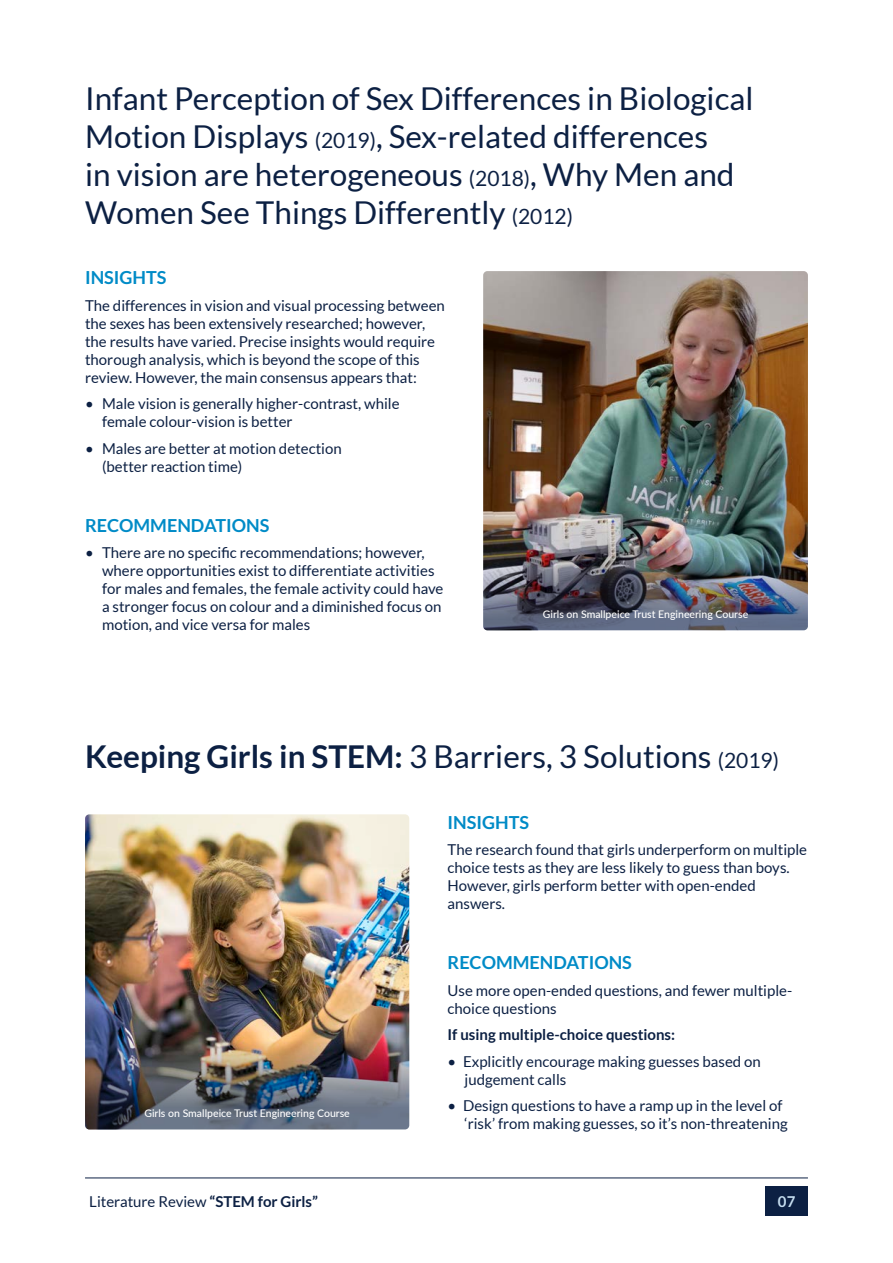
<style>
.page{position:relative;width:893px;height:1263px;background:#fff}
.page>*{position:absolute;margin:0;border:0;box-sizing:border-box;transform-origin:0 0}
.t1{font:31.5px/37.8px "Lato";color:#0c2043}
.t2{font:700 18px "Lato";color:#008bc7}
.t3{font:15px/18px "Lato";color:#0c2043}
.t4{font:700 15px "Lato";color:#0c2043}
.t5{font:700 15px "Lato";color:#c6def0}
.t6{font:500 10.5px "Lato";color:#fff}
.s1{font-size:21px}
.s2{font-weight:700}
</style>
<div class="page">
<img style="left:85px;top:814px;width:324px;height:81px">
<img style="left:483px;top:271px;width:325px;height:125px">
<img style="left:483px;top:396px;width:325px;height:234px">
<img style="left:85px;top:895px;width:324px;height:234px">
<div style="left:765px;top:1186px;width:43px;height:29px;background:#0c2043"></div>
<hr style="left:85px;top:1177px;width:723px;height:1px;background:#0c2043">
<p class="t1" style="left:85px;top:80px;width:670px">Infant Perception of Sex Differences in Biological Motion Displays <span class="s1">(2019)</span>, Sex-related differences<br>in vision are heterogeneous <span class="s1">(2018)</span>, Why Men and Women See Things Differently <span class="s1">(2012)</span></p>
<p class="t2" style="left:85px;top:267px;width:83px">INSIGHTS</p>
<p class="t3" style="left:85px;top:296px;width:361px">The differences in vision and visual processing between the sexes has been extensively researched; however, the results have varied. Precise insights would require thorough analysis, which is beyond the scope of this review. However, the main consensus appears that:</p>
<p class="t3" style="left:102px;top:394px;width:299px;text-indent:-17px">• Male vision is generally higher-contrast, while female colour-vision is better</p>
<p class="t3" style="left:102px;top:439px;width:241px;text-indent:-17px">• Males are better at motion detection (better reaction time)</p>
<p class="t2" style="left:85px;top:515px;width:186px">RECOMMENDATIONS</p>
<p class="t3" style="left:102px;top:544px;width:343px;text-indent:-17px">• There are no specific recommendations; however, where opportunities exist to differentiate activities for males and females, the female activity could have a stronger focus on colour and a diminished focus on motion, and vice versa for males</p>
<p class="t6" style="left:543px;top:606px;width:207px">Girls on Smallpeice Trust Engineering Course</p>
<p class="t1" style="left:85px;top:738px;width:695px"><span class="s2">Keeping Girls in STEM:</span> 3 Barriers, 3 Solutions <span class="s1">(2019)</span></p>
<p class="t6" style="left:144px;top:1105px;width:207px">Girls on Smallpeice Trust Engineering Course</p>
<p class="t2" style="left:448px;top:812px;width:83px">INSIGHTS</p>
<p class="t3" style="left:448px;top:841px;width:361px">The research found that girls underperform on multiple choice tests as they are less likely to guess than boys.<br>However, girls perform better with open-ended answers.</p>
<p class="t2" style="left:448px;top:952px;width:186px">RECOMMENDATIONS</p>
<p class="t3" style="left:448px;top:981px;width:346px">Use more open-ended questions, and fewer multiple&shy;choice questions</p>
<p class="t4" style="left:448px;top:1026px;width:229px">If using multiple-choice questions:</p>
<p class="t3" style="left:465px;top:1052px;width:298px;text-indent:-17px">• Explicitly encourage making guesses based on judgement calls</p>
<p class="t3" style="left:465px;top:1097px;width:325px;text-indent:-17px">• Design questions to have a ramp up in the level of ‘risk’ from making guesses, so it’s non-threatening</p>
<p class="t3" style="left:89px;top:1192px;width:230px">Literature Review <span class="s2">“STEM for Girls”</span></p>
<p class="t5" style="left:778px;top:1193px;width:19px">07</p>
</div>
